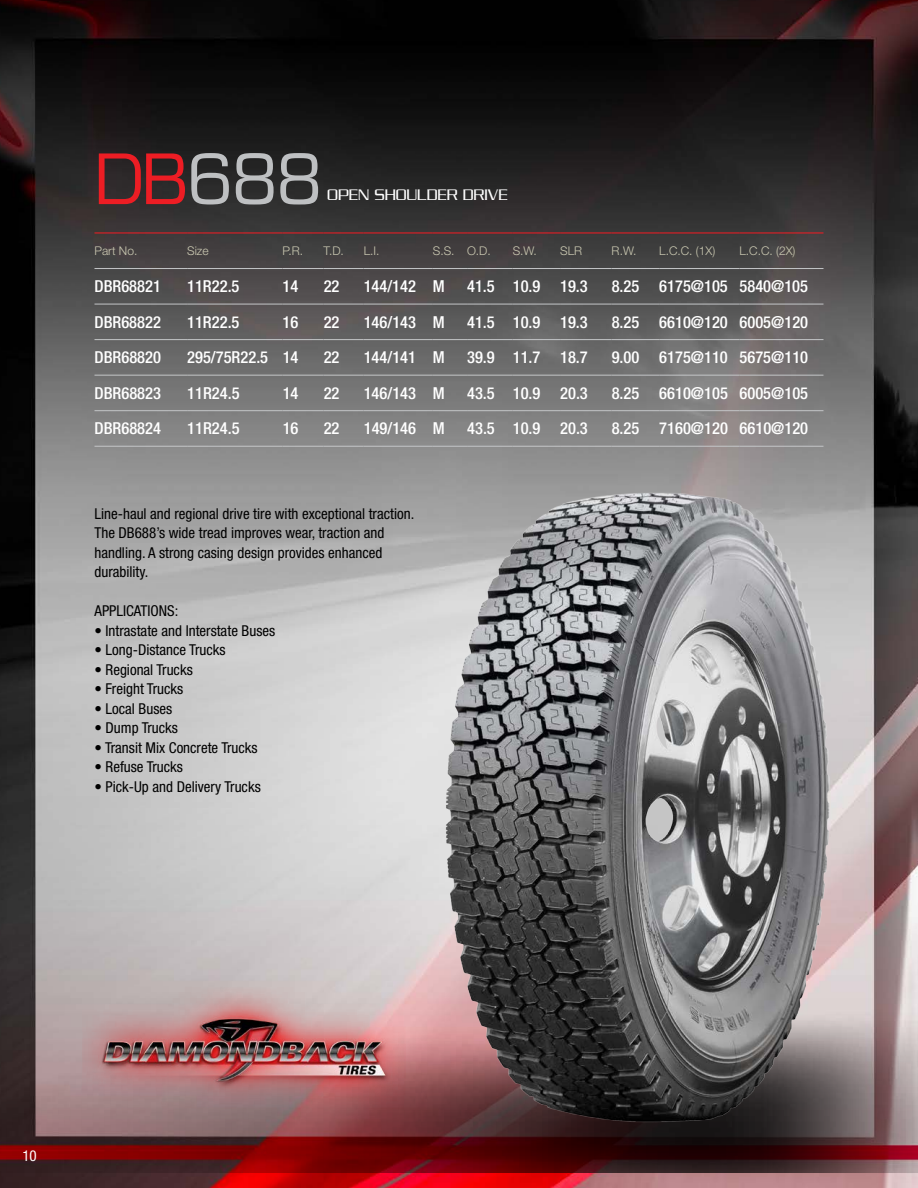
<style>
.page{position:relative;width:918px;height:1188px;background:#fff}
.page>*{position:absolute;margin:0;border:0;box-sizing:border-box;transform-origin:0 0}
.t1{font:500 67.5px "Eurostile";letter-spacing:-.03em;color:#bec0c2}
.t2{font:500 condensed 16.5px "Helvetica Neue LT Std";color:#fff}
.t3{font:16.5px "Serpentine ICG Light";letter-spacing:-.01em;color:#fff}
.t4{font:condensed 15px/19.5px "Helvetica Neue LT Std";color:#000}
.t5{font:condensed 15px "Helvetica Neue LT Std";color:#fff}
.t6{font:300 12px "Helvetica Neue LT Std";color:#cbc9b2}
.s1{color:#ed1d24}
</style>
<div class="page">
<img style="left:0;top:0;width:918px;height:1188px">
<img style="left:0;top:920px;width:849px;height:252px">
<img style="left:849px;top:920px;width:69px;height:268px">
<img style="left:82px;top:988px;width:324px;height:120px">
<hr style="left:94px;top:232px;width:93px;height:1px;background:#ed1d24">
<hr style="left:187px;top:232px;width:96px;height:1px;background:#ed1d24">
<hr style="left:283px;top:232px;width:41px;height:1px;background:#ed1d24">
<hr style="left:324px;top:232px;width:40px;height:1px;background:#ed1d24">
<hr style="left:364px;top:232px;width:69px;height:1px;background:#ed1d24">
<hr style="left:433px;top:232px;width:34px;height:1px;background:#ed1d24">
<hr style="left:467px;top:232px;width:46px;height:1px;background:#ed1d24">
<hr style="left:513px;top:232px;width:47px;height:1px;background:#ed1d24">
<hr style="left:560px;top:232px;width:52px;height:1px;background:#ed1d24">
<hr style="left:612px;top:232px;width:47px;height:1px;background:#ed1d24">
<hr style="left:659px;top:232px;width:80px;height:1px;background:#ed1d24">
<hr style="left:739px;top:232px;width:84px;height:1px;background:#ed1d24">
<hr style="left:94px;top:268px;width:93px;height:1px;background:#c4c6c8">
<hr style="left:187px;top:268px;width:96px;height:1px;background:#c4c6c8">
<hr style="left:283px;top:268px;width:41px;height:1px;background:#c4c6c8">
<hr style="left:324px;top:268px;width:40px;height:1px;background:#c4c6c8">
<hr style="left:364px;top:268px;width:69px;height:1px;background:#c4c6c8">
<hr style="left:433px;top:268px;width:34px;height:1px;background:#c4c6c8">
<hr style="left:467px;top:268px;width:46px;height:1px;background:#c4c6c8">
<hr style="left:513px;top:268px;width:47px;height:1px;background:#c4c6c8">
<hr style="left:560px;top:268px;width:52px;height:1px;background:#c4c6c8">
<hr style="left:612px;top:268px;width:47px;height:1px;background:#c4c6c8">
<hr style="left:659px;top:268px;width:80px;height:1px;background:#c4c6c8">
<hr style="left:739px;top:268px;width:84px;height:1px;background:#c4c6c8">
<hr style="left:94px;top:304px;width:93px;height:1px;background:#c4c6c8">
<hr style="left:187px;top:304px;width:96px;height:1px;background:#c4c6c8">
<hr style="left:283px;top:304px;width:41px;height:1px;background:#c4c6c8">
<hr style="left:324px;top:304px;width:40px;height:1px;background:#c4c6c8">
<hr style="left:364px;top:304px;width:69px;height:1px;background:#c4c6c8">
<hr style="left:433px;top:304px;width:34px;height:1px;background:#c4c6c8">
<hr style="left:467px;top:304px;width:46px;height:1px;background:#c4c6c8">
<hr style="left:513px;top:304px;width:47px;height:1px;background:#c4c6c8">
<hr style="left:560px;top:304px;width:52px;height:1px;background:#c4c6c8">
<hr style="left:612px;top:304px;width:47px;height:1px;background:#c4c6c8">
<hr style="left:659px;top:304px;width:80px;height:1px;background:#c4c6c8">
<hr style="left:739px;top:304px;width:84px;height:1px;background:#c4c6c8">
<hr style="left:94px;top:339px;width:93px;height:1px;background:#c4c6c8">
<hr style="left:187px;top:339px;width:96px;height:1px;background:#c4c6c8">
<hr style="left:283px;top:339px;width:41px;height:1px;background:#c4c6c8">
<hr style="left:324px;top:339px;width:40px;height:1px;background:#c4c6c8">
<hr style="left:364px;top:339px;width:69px;height:1px;background:#c4c6c8">
<hr style="left:433px;top:339px;width:34px;height:1px;background:#c4c6c8">
<hr style="left:467px;top:339px;width:46px;height:1px;background:#c4c6c8">
<hr style="left:513px;top:339px;width:47px;height:1px;background:#c4c6c8">
<hr style="left:560px;top:339px;width:52px;height:1px;background:#c4c6c8">
<hr style="left:612px;top:339px;width:47px;height:1px;background:#c4c6c8">
<hr style="left:659px;top:339px;width:80px;height:1px;background:#c4c6c8">
<hr style="left:739px;top:339px;width:84px;height:1px;background:#c4c6c8">
<hr style="left:94px;top:375px;width:93px;height:1px;background:#c4c6c8">
<hr style="left:187px;top:375px;width:96px;height:1px;background:#c4c6c8">
<hr style="left:283px;top:375px;width:41px;height:1px;background:#c4c6c8">
<hr style="left:324px;top:375px;width:40px;height:1px;background:#c4c6c8">
<hr style="left:364px;top:375px;width:69px;height:1px;background:#c4c6c8">
<hr style="left:433px;top:375px;width:34px;height:1px;background:#c4c6c8">
<hr style="left:467px;top:375px;width:46px;height:1px;background:#c4c6c8">
<hr style="left:513px;top:375px;width:47px;height:1px;background:#c4c6c8">
<hr style="left:560px;top:375px;width:52px;height:1px;background:#c4c6c8">
<hr style="left:612px;top:375px;width:47px;height:1px;background:#c4c6c8">
<hr style="left:659px;top:375px;width:80px;height:1px;background:#c4c6c8">
<hr style="left:739px;top:375px;width:84px;height:1px;background:#c4c6c8">
<hr style="left:94px;top:410px;width:93px;height:1px;background:#c4c6c8">
<hr style="left:187px;top:410px;width:96px;height:1px;background:#c4c6c8">
<hr style="left:283px;top:410px;width:41px;height:1px;background:#c4c6c8">
<hr style="left:324px;top:410px;width:40px;height:1px;background:#c4c6c8">
<hr style="left:364px;top:410px;width:69px;height:1px;background:#c4c6c8">
<hr style="left:433px;top:410px;width:34px;height:1px;background:#c4c6c8">
<hr style="left:467px;top:410px;width:46px;height:1px;background:#c4c6c8">
<hr style="left:513px;top:410px;width:47px;height:1px;background:#c4c6c8">
<hr style="left:560px;top:410px;width:52px;height:1px;background:#c4c6c8">
<hr style="left:612px;top:410px;width:47px;height:1px;background:#c4c6c8">
<hr style="left:659px;top:410px;width:80px;height:1px;background:#c4c6c8">
<hr style="left:739px;top:410px;width:84px;height:1px;background:#c4c6c8">
<hr style="left:94px;top:446px;width:93px;height:1px;background:#c4c6c8">
<hr style="left:187px;top:446px;width:96px;height:1px;background:#c4c6c8">
<hr style="left:283px;top:446px;width:41px;height:1px;background:#c4c6c8">
<hr style="left:324px;top:446px;width:40px;height:1px;background:#c4c6c8">
<hr style="left:364px;top:446px;width:69px;height:1px;background:#c4c6c8">
<hr style="left:433px;top:446px;width:34px;height:1px;background:#c4c6c8">
<hr style="left:467px;top:446px;width:46px;height:1px;background:#c4c6c8">
<hr style="left:513px;top:446px;width:47px;height:1px;background:#c4c6c8">
<hr style="left:560px;top:446px;width:52px;height:1px;background:#c4c6c8">
<hr style="left:612px;top:446px;width:47px;height:1px;background:#c4c6c8">
<hr style="left:659px;top:446px;width:80px;height:1px;background:#c4c6c8">
<hr style="left:739px;top:446px;width:84px;height:1px;background:#c4c6c8">
<img style="left:408px;top:449px;width:471px;height:707px">
<h1 class="t1" style="left:94px;top:139px;width:230px"><span class="s1">DB</span>688</h1>
<p class="t3" style="left:327px;top:185px;width:182px">OPEN SHOULDER DRIVE</p>
<p class="t6" style="left:94px;top:243px;width:44px">Part No.</p>
<p class="t6" style="left:187px;top:243px;width:23px">Size</p>
<p class="t6" style="left:283px;top:243px;width:22px">P.R.</p>
<p class="t6" style="left:324px;top:243px;width:22px">T.D.</p>
<p class="t6" style="left:364px;top:243px;width:17px">L.I.</p>
<p class="t6" style="left:433px;top:243px;width:60px">S.S. O.D.</p>
<p class="t6" style="left:513px;top:243px;width:26px">S.W.</p>
<p class="t6" style="left:560px;top:243px;width:24px">SLR</p>
<p class="t6" style="left:612px;top:243px;width:26px">R.W.</p>
<p class="t6" style="left:659px;top:243px;width:58px">L.C.C. (1X)</p>
<p class="t6" style="left:740px;top:243px;width:58px">L.C.C. (2X)</p>
<p class="t2" style="left:94px;top:277px;width:68px">DBR68821</p>
<p class="t2" style="left:187px;top:277px;width:54px">11R22.5</p>
<p class="t2" style="left:283px;top:277px;width:17px">14</p>
<p class="t2" style="left:324px;top:277px;width:17px">22</p>
<p class="t2" style="left:364px;top:277px;width:83px">144/142 M</p>
<p class="t2" style="left:467px;top:277px;width:122px">41.5 10.9 19.3</p>
<p class="t2" style="left:612px;top:277px;width:198px">8.25 6175@105 5840@105</p>
<p class="t2" style="left:95px;top:312px;width:68px">DBR68822</p>
<p class="t2" style="left:187px;top:312px;width:54px">11R22.5</p>
<p class="t2" style="left:283px;top:312px;width:17px">16</p>
<p class="t2" style="left:324px;top:312px;width:17px">22</p>
<p class="t2" style="left:364px;top:312px;width:83px">146/143 M</p>
<p class="t2" style="left:467px;top:312px;width:122px">41.5 10.9 19.3</p>
<p class="t2" style="left:612px;top:312px;width:198px">8.25 6610@120 6005@120</p>
<p class="t2" style="left:95px;top:348px;width:68px">DBR68820</p>
<p class="t2" style="left:187px;top:348px;width:113px">295/75R22.5 14</p>
<p class="t2" style="left:324px;top:348px;width:17px">22</p>
<p class="t2" style="left:364px;top:348px;width:83px">144/141 M</p>
<p class="t2" style="left:467px;top:348px;width:122px">39.9 11.7 18.7</p>
<p class="t2" style="left:612px;top:348px;width:198px">9.00 6175@110 5675@110</p>
<p class="t2" style="left:95px;top:383px;width:68px">DBR68823</p>
<p class="t2" style="left:187px;top:383px;width:54px">11R24.5</p>
<p class="t2" style="left:283px;top:383px;width:17px">14</p>
<p class="t2" style="left:324px;top:383px;width:17px">22</p>
<p class="t2" style="left:364px;top:383px;width:83px">146/143 M</p>
<p class="t2" style="left:467px;top:383px;width:122px">43.5 10.9 20.3</p>
<p class="t2" style="left:612px;top:383px;width:198px">8.25 6610@105 6005@105</p>
<p class="t2" style="left:95px;top:419px;width:68px">DBR68824</p>
<p class="t2" style="left:187px;top:419px;width:54px">11R24.5</p>
<p class="t2" style="left:283px;top:419px;width:17px">16</p>
<p class="t2" style="left:324px;top:419px;width:17px">22</p>
<p class="t2" style="left:364px;top:419px;width:83px">149/146 M</p>
<p class="t2" style="left:467px;top:419px;width:122px">43.5 10.9 20.3</p>
<p class="t2" style="left:612px;top:419px;width:198px">8.25 7160@120 6610@120</p>
<p class="t4" style="left:94px;top:503px;width:321px">Line-haul and regional drive tire with exceptional traction.<br>The DB688’s wide tread improves wear, traction and handling. A strong casing design provides enhanced durability.</p>
<p class="t4" style="left:94px;top:601px;width:85px">APPLICATIONS:</p>
<p class="t4" style="left:94px;top:620px;width:182px">• Intrastate and Interstate Buses</p>
<p class="t4" style="left:94px;top:640px;width:133px">• Long-Distance Trucks</p>
<p class="t4" style="left:94px;top:659px;width:100px">• Regional Trucks</p>
<p class="t4" style="left:94px;top:679px;width:90px">• Freight Trucks</p>
<p class="t4" style="left:94px;top:698px;width:79px">• Local Buses</p>
<p class="t4" style="left:94px;top:718px;width:85px">• Dump Trucks</p>
<p class="t4" style="left:94px;top:737px;width:165px">• Transit Mix Concrete Trucks</p>
<p class="t4" style="left:94px;top:757px;width:90px">• Refuse Trucks</p>
<p class="t4" style="left:94px;top:776px;width:168px">• Pick-Up and Delivery Trucks</p>
<p class="t5" style="left:22px;top:1147px;width:16px">10</p>
</div>
